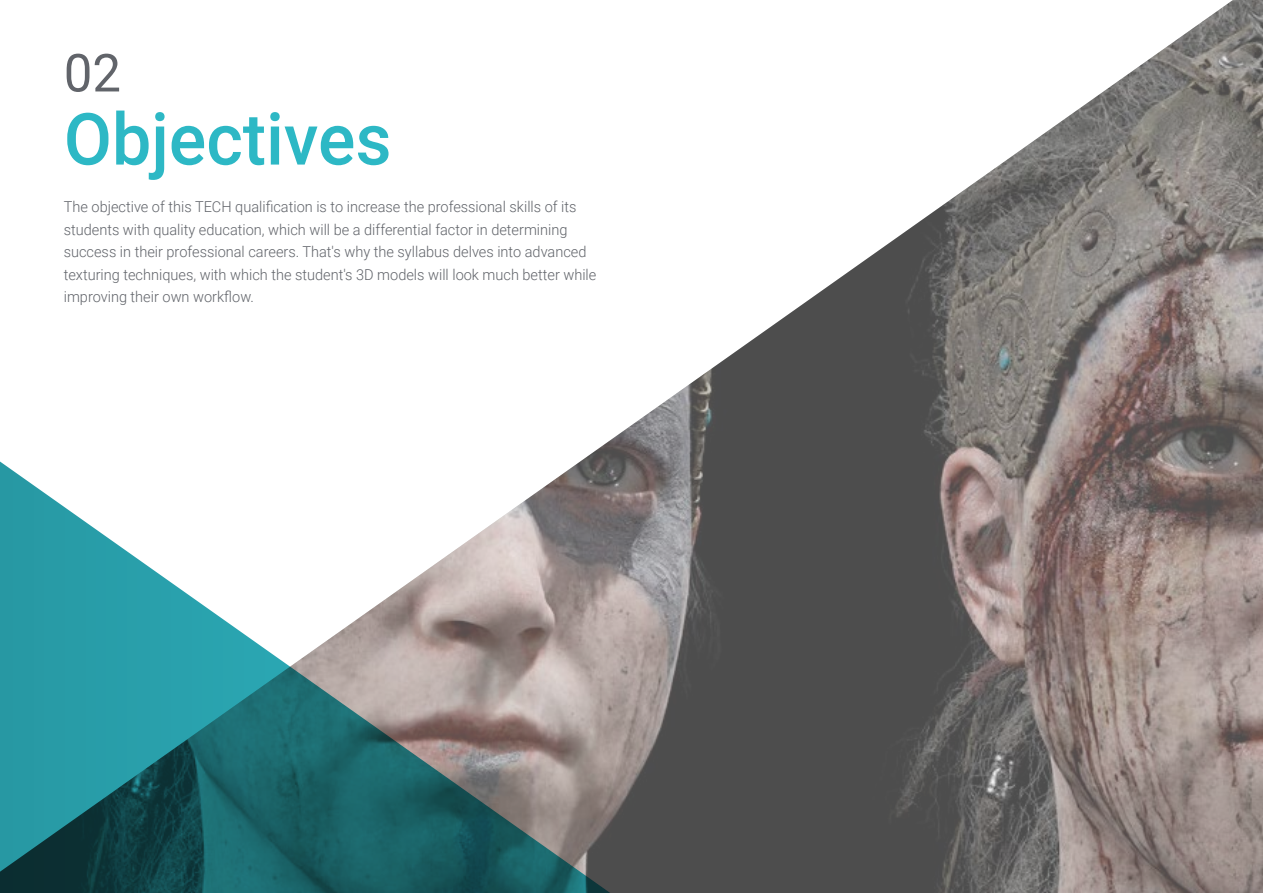
<style>
.page{position:relative;width:1263px;height:893px;background:#fff}
.page>*{position:absolute;margin:0;border:0;box-sizing:border-box;transform-origin:0 0}
.t1{font:500 72px "Roboto";color:#2db8c5}
.t2{font:52.5px "Roboto";color:#61646a}
.t3{font:300 15px/22.5px "Roboto";color:#61646a}
</style>
<div class="page">
<img style="left:602px;top:0;width:661px;height:893px">
<svg style="left:0;top:446px;width:640px;height:447px"></svg>
<h2 class="t2" style="left:64px;top:36px;width:59px">02</h2>
<h1 class="t1" style="left:64px;top:89px;width:329px">Objectives</h1>
<p class="t3" style="left:64px;top:195px;width:534px">The objective of this TECH qualification is to increase the professional skills of its students with quality education, which will be a differential factor in determining success in their professional careers. That's why the syllabus delves into advanced texturing techniques, with which the student's 3D models will look much better while improving their own workflow.</p>
</div>
